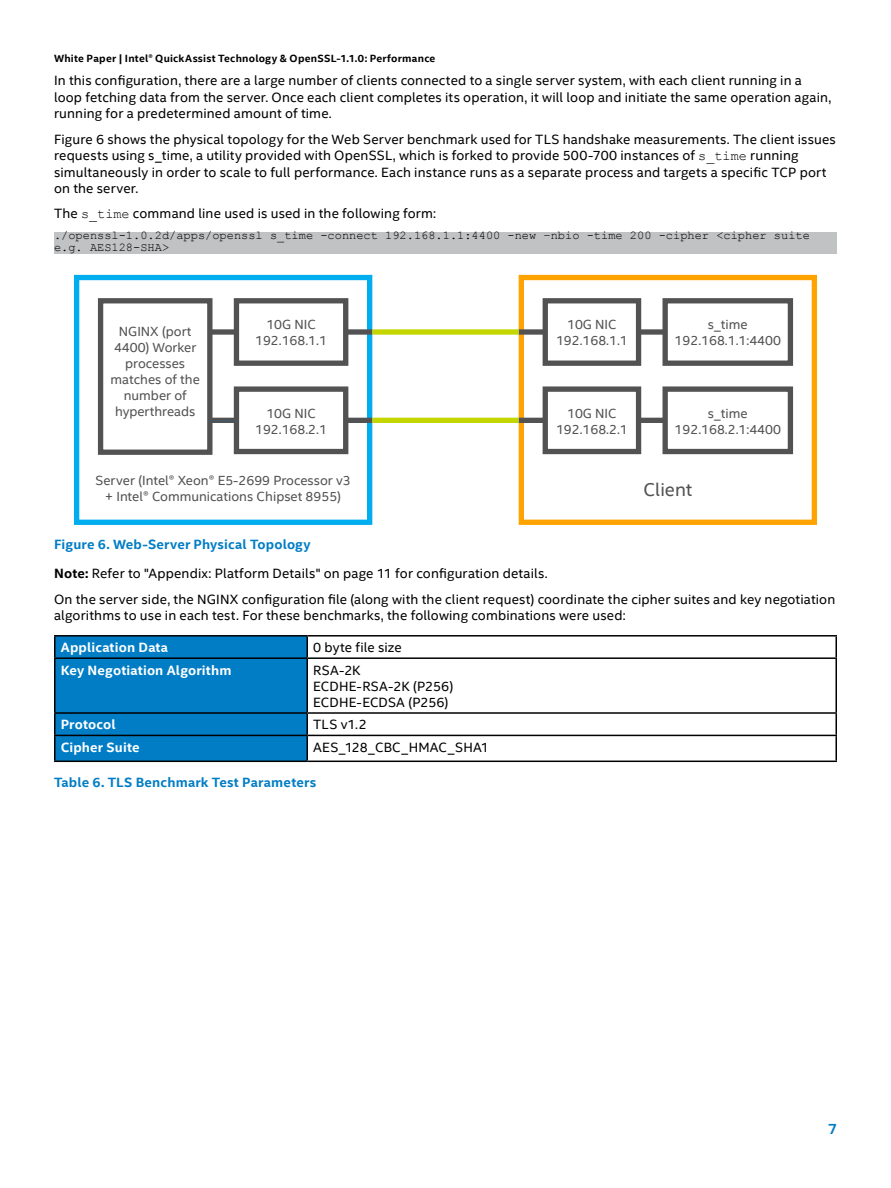
<style>
.page{position:relative;width:891px;height:1188px;background:#fff}
.page>*{position:absolute;margin:0;border:0;box-sizing:border-box;transform-origin:0 0}
.t1{font:18.6px "Intel Clear";color:#525252}
.t2{font:700 15px "Intel Clear";color:#007dc5}
.t3{font:13.5px/16.5px "Intel Clear";letter-spacing:.01em;color:#000}
.t4{font:700 13.5px "Intel Clear";letter-spacing:.015em;color:#007dc5}
.t5{font:700 13.5px "Intel Clear";letter-spacing:.01em;color:#fff}
.t6{font:13.35px/15.9px "Intel Clear";color:#525252;text-align:center}
.t7{font:12px/12px "Courier New";color:#000}
.t8{font:700 10.5px "Intel Clear";letter-spacing:.02em;color:#000}
.s1{font-family:"Courier New"}
.s2{font-weight:700}
</style>
<div class="page">
<div style="left:54px;top:232px;width:783px;height:22px;background:#c0c2c4"></div>
<svg style="left:308px;top:637px;width:528px;height:124px"></svg>
<hr style="left:54px;top:635px;width:253px;height:2px;background:#000">
<hr style="left:54px;top:637px;width:2px;height:20px;background:#000">
<hr style="left:307px;top:635px;width:530px;height:2px;background:#000">
<svg style="left:836px;top:637px;width:1px;height:20px"></svg>
<hr style="left:54px;top:657px;width:253px;height:2px;background:#000">
<hr style="left:54px;top:659px;width:2px;height:53px;background:#000">
<hr style="left:307px;top:657px;width:530px;height:2px;background:#000">
<hr style="left:836px;top:659px;width:1px;height:53px;background:#000">
<hr style="left:54px;top:712px;width:253px;height:2px;background:#000">
<hr style="left:54px;top:714px;width:2px;height:21px;background:#000">
<hr style="left:307px;top:712px;width:530px;height:2px;background:#000">
<hr style="left:54px;top:735px;width:253px;height:1px;background:#000">
<hr style="left:54px;top:736px;width:2px;height:25px;background:#000">
<hr style="left:307px;top:735px;width:530px;height:1px;background:#000">
<svg style="left:55px;top:636px;width:253px;height:125px;background:#0076ba"></svg>
<svg style="left:836px;top:714px;width:1px;height:47px"></svg>
<hr style="left:54px;top:761px;width:253px;height:1px;background:#000">
<hr style="left:307px;top:761px;width:530px;height:1px;background:#000">
<svg style="left:74px;top:275px;width:298px;height:250px"></svg>
<svg style="left:519px;top:275px;width:298px;height:250px"></svg>
<div style="left:98px;top:298px;width:115px;height:157px;border:5px solid #525252"></div>
<div style="left:234px;top:298px;width:114px;height:68px;border:5px solid #525252"></div>
<div style="left:234px;top:386px;width:114px;height:68px;border:5px solid #525252"></div>
<div style="left:543px;top:298px;width:98px;height:68px;border:5px solid #525252"></div>
<div style="left:543px;top:386px;width:98px;height:68px;border:5px solid #525252"></div>
<div style="left:663px;top:298px;width:130px;height:68px;border:5px solid #525252"></div>
<div style="left:663px;top:386px;width:130px;height:68px;border:5px solid #525252"></div>
<svg style="left:210px;top:418px;width:26px;height:5px"></svg>
<div style="left:210px;top:329px;width:26px;height:6px;background:#525252"></div>
<div style="left:346px;top:329px;width:26px;height:6px;background:#525252"></div>
<div style="left:346px;top:418px;width:26px;height:5px;background:#525252"></div>
<div style="left:519px;top:418px;width:26px;height:5px;background:#525252"></div>
<div style="left:519px;top:329px;width:26px;height:6px;background:#525252"></div>
<div style="left:639px;top:329px;width:26px;height:6px;background:#525252"></div>
<div style="left:639px;top:418px;width:26px;height:5px;background:#525252"></div>
<div style="left:372px;top:329px;width:147px;height:6px;background:#c4d600"></div>
<div style="left:372px;top:418px;width:147px;height:5px;background:#c4d600"></div>
<p class="t8" style="left:54px;top:51px;width:383px">White Paper | Intel® QuickAssist Technology &amp; OpenSSL-1.1.0: Performance</p>
<p class="t3" style="left:54px;top:72px;width:779px">In this configuration, there are a large number of clients connected to a single server system, with each client running in a loop fetching data from the server. Once each client completes its operation, it will loop and initiate the same operation again, running for a predetermined amount of time.</p>
<p class="t3" style="left:54px;top:130px;width:783px">Figure 6 shows the physical topology for the Web Server benchmark used for TLS handshake measurements. The client issues requests using s_time, a utility provided with OpenSSL, which is forked to provide 500-700 instances of <span class="s1">s_time</span> running simultaneously in order to scale to full performance. Each instance runs as a separate process and targets a specific TCP port on the server.</p>
<p class="t3" style="left:54px;top:205px;width:384px">The <span class="s1">s_time</span> command line used is used in the following form:</p>
<p class="t7" style="left:54px;top:229px;width:757px">./openssl-1.0.2d/apps/openssl s_time -connect 192.168.1.1:4400 -new –nbio -time 200 -cipher &lt;cipher suite e.g. AES128-SHA&gt;</p>
<p class="t6" style="left:111px;top:323px;width:91px">NGINX (port<br>4400) Worker processes matches of the number of hyperthreads</p>
<p class="t6" style="left:255px;top:316px;width:73px">10G NIC<br>192.168.1.1</p>
<p class="t6" style="left:255px;top:405px;width:73px">10G NIC<br>192.168.2.1</p>
<p class="t6" style="left:556px;top:316px;width:73px">10G NIC<br>192.168.1.1</p>
<p class="t6" style="left:556px;top:405px;width:73px">10G NIC<br>192.168.2.1</p>
<p class="t6" style="left:675px;top:316px;width:108px">s_time<br>192.168.1.1:4400</p>
<p class="t6" style="left:675px;top:405px;width:108px">s_time<br>192.168.2.1:4400</p>
<p class="t6" style="left:96px;top:472px;width:257px">Server (Intel® Xeon® E5-2699 Processor v3 + Intel® Communications Chipset 8955)</p>
<h1 class="t1" style="left:643px;top:476px;width:50px">Client</h1>
<p class="t4" style="left:54px;top:535px;width:258px">Figure 6. Web-Server Physical Topology</p>
<p class="t3" style="left:54px;top:560px;width:783px;line-height:25.3px"><span class="s2">Note:</span> Refer to "Appendix: Platform Details" on page 11 for configuration details.<br>On the server side, the NGINX configuration file (along with the client request) coordinate the cipher suites and key negotiation</p>
<p class="t3" style="left:54px;top:607px;width:573px">algorithms to use in each test. For these benchmarks, the following combinations were used:</p>
<p class="t5" style="left:61px;top:638px;width:109px">Application Data</p>
<p class="t3" style="left:313px;top:639px;width:90px">0 byte file size</p>
<p class="t5" style="left:61px;top:661px;width:172px">Key Negotiation Algorithm</p>
<p class="t3" style="left:313px;top:661px;width:142px">RSA-2K<br>ECDHE-RSA-2K (P256)<br>ECDHE-ECDSA (P256)</p>
<p class="t5" style="left:61px;top:715px;width:57px">Protocol</p>
<p class="t3" style="left:313px;top:716px;width:55px">TLS v1.2</p>
<p class="t5" style="left:61px;top:738px;width:80px">Cipher Suite</p>
<p class="t3" style="left:313px;top:738px;width:177px">AES_128_CBC_HMAC_SHA1</p>
<p class="t4" style="left:54px;top:773px;width:264px">Table 6. TLS Benchmark Test Parameters</p>
<p class="t2" style="left:828px;top:1118px;width:10px">7</p>
</div>
